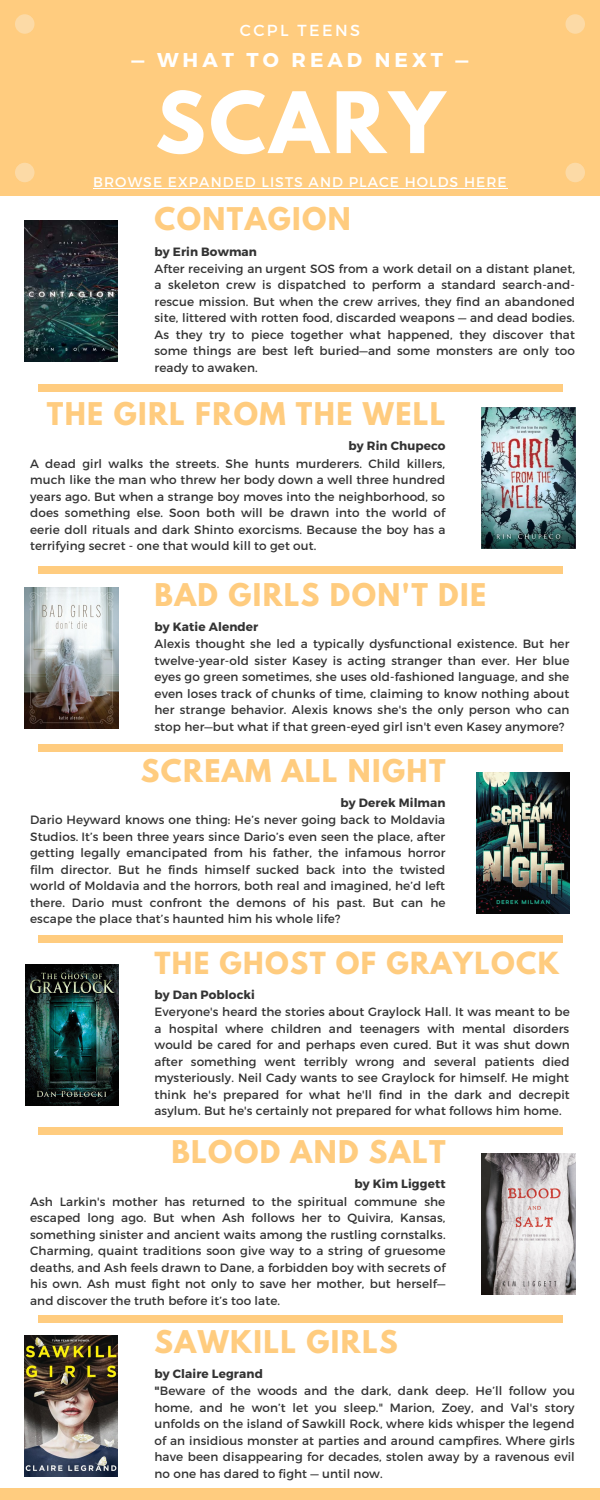
<style>
.page{position:relative;width:600px;height:1500px;background:#fff}
.page>*{position:absolute;margin:0;border:0;box-sizing:border-box;transform-origin:0 0}
.t1{font:700 75px "League Spartan";letter-spacing:.05em;color:#fff}
.t2{font:700 27.8px "League Spartan";letter-spacing:.05em;color:#ffcc7f}
.t3{font:700 27px "League Spartan";letter-spacing:.05em;color:#ffcc7f}
.t4{font:700 20px "Montserrat";letter-spacing:.2em;color:#fff}
.t5{font:16px "Montserrat";letter-spacing:.15em;color:#fff}
.t6{font:14px "Montserrat";letter-spacing:.075em;color:#fff}
.t7{font:12px/16.5px "Montserrat";letter-spacing:.01em;color:#333;text-align:justify}
.t8{font:700 12px "Montserrat";letter-spacing:.01em;color:#333}
.s1{font-weight:700}
</style>
<div class="page">
<div style="left:0;top:0;width:600px;height:196px;background:#ffcc7f"></div>
<div style="left:15px;top:14px;width:19px;height:20px;background:#fcdaa6;border-radius:50%"></div>
<div style="left:566px;top:14px;width:19px;height:20px;background:#fcdaa6;border-radius:50%"></div>
<div style="left:566px;top:163px;width:19px;height:19px;background:#fcdaa6;border-radius:50%"></div>
<div style="left:15px;top:163px;width:19px;height:19px;background:#fcdaa6;border-radius:50%"></div>
<div style="left:38px;top:385px;width:525px;height:7px;background:#ffcc7f"></div>
<div style="left:0;top:1488px;width:600px;height:12px;background:#ffcc7f"></div>
<div style="left:38px;top:566px;width:525px;height:8px;background:#ffcc7f"></div>
<div style="left:38px;top:744px;width:525px;height:8px;background:#ffcc7f"></div>
<div style="left:38px;top:936px;width:525px;height:7px;background:#ffcc7f"></div>
<div style="left:38px;top:1128px;width:525px;height:7px;background:#ffcc7f"></div>
<div style="left:38px;top:1315px;width:525px;height:7px;background:#ffcc7f"></div>
<img style="left:25px;top:965px;width:93px;height:141px">
<img style="left:24px;top:588px;width:94px;height:141px">
<img style="left:481px;top:1154px;width:94px;height:141px">
<img style="left:481px;top:407px;width:94px;height:141px">
<img style="left:24px;top:221px;width:93px;height:141px">
<img style="left:477px;top:772px;width:93px;height:141px">
<img style="left:25px;top:1335px;width:93px;height:141px">
<hr style="left:93px;top:188px;width:415px;height:1px;background:#fff">
<p class="t5" style="left:240px;top:20px;width:122px">CCPL TEENS</p>
<p class="t4" style="left:131px;top:47px;width:339px">— WHAT TO READ NEXT —</p>
<p class="t1" style="left:155px;top:86px;width:291px">SCARY</p>
<p class="t6" style="left:93px;top:173px;width:415px">BROWSE EXPANDED LISTS AND PLACE HOLDS HERE</p>
<p class="t2" style="left:154px;top:205px;width:198px">CONTAGION</p>
<p class="t8" style="left:154px;top:243px;width:104px">by Erin Bowman</p>
<p class="t7" style="left:154px;top:260px;width:422px">After receiving an urgent SOS from a work detail on a distant planet, a skeleton crew is dispatched to perform a standard search-and&shy;rescue mission. But when the crew arrives, they find an abandoned site, littered with rotten food, discarded weapons — and dead bodies.<br>As they try to piece together what happened, they discover that some things are best left buried—and some monsters are only too ready to awaken.</p>
<p class="t2" style="left:47px;top:400px;width:400px">THE GIRL FROM THE WELL</p>
<p class="t8" style="left:349px;top:438px;width:99px">by Rin Chupeco</p>
<p class="t7" style="left:30px;top:455px;width:417px">A dead girl walks the streets. She hunts murderers. Child killers, much like the man who threw her body down a well three hundred years ago. But when a strange boy moves into the neighborhood, so does something else. Soon both will be drawn into the world of eerie doll rituals and dark Shinto exorcisms. Because the boy has a terrifying secret - one that would kill to get out.</p>
<p class="t2" style="left:154px;top:580px;width:333px">BAD GIRLS DON'T DIE</p>
<p class="t8" style="left:154px;top:619px;width:105px">by Katie Alender</p>
<p class="t7" style="left:154px;top:635px;width:416px">Alexis thought she led a typically dysfunctional existence. But her twelve-year-old sister Kasey is acting stranger than ever. Her blue eyes go green sometimes, she uses old-fashioned language, and she even loses track of chunks of time, claiming to know nothing about her strange behavior. Alexis knows she's the only person who can stop her—but what if that green-eyed girl isn't even Kasey anymore?</p>
<p class="t2" style="left:141px;top:757px;width:306px">SCREAM ALL NIGHT</p>
<p class="t8" style="left:341px;top:795px;width:106px">by Derek Milman</p>
<p class="t7" style="left:30px;top:811px;width:417px">Dario Heyward knows one thing: He’s never going back to Moldavia Studios. It’s been three years since Dario’s even seen the place, after getting legally emancipated from his father, the infamous horror film director. But he finds himself sucked back into the twisted world of Moldavia and the horrors, both real and imagined, he’d left there. Dario must confront the demons of his past. But can he escape the place that’s haunted him his whole life?</p>
<p class="t3" style="left:154px;top:949px;width:406px">THE GHOST OF GRAYLOCK</p>
<p class="t8" style="left:154px;top:987px;width:102px">by Dan Poblocki</p>
<p class="t7" style="left:154px;top:1003px;width:417px">Everyone's heard the stories about Graylock Hall. It was meant to be a hospital where children and teenagers with mental disorders would be cared for and perhaps even cured. But it was shut down after something went terribly wrong and several patients died mysteriously. Neil Cady wants to see Graylock for himself. He might think he's prepared for what he'll find in the dark and decrepit asylum. But he's certainly not prepared for what follows him home.</p>
<p class="t2" style="left:171px;top:1138px;width:276px">BLOOD AND SALT</p>
<p class="t8" style="left:355px;top:1176px;width:93px">by Kim Liggett</p>
<p class="t7" style="left:30px;top:1192px;width:417px">Ash Larkin's mother has returned to the spiritual commune she escaped long ago. But when Ash follows her to Quivira, Kansas, something sinister and ancient waits among the rustling cornstalks.<br>Charming, quaint traditions soon give way to a string of gruesome deaths, and Ash feels drawn to Dane, a forbidden boy with secrets of his own. Ash must fight not only to save her mother, but herself— and discover the truth before it’s too late.</p>
<p class="t2" style="left:154px;top:1328px;width:245px">SAWKILL GIRLS</p>
<p class="t8" style="left:154px;top:1366px;width:110px">by Claire Legrand</p>
<p class="t7" style="left:154px;top:1382px;width:422px"><span class="s1">"</span>Beware of the woods and the dark, dank deep. He’ll follow you home, and he won’t let you sleep." Marion, Zoey, and Val's story unfolds on the island of Sawkill Rock, where kids whisper the legend of an insidious monster at parties and around campfires. Where girls have been disappearing for decades, stolen away by a ravenous evil no one has dared to fight — until now.</p>
</div>
